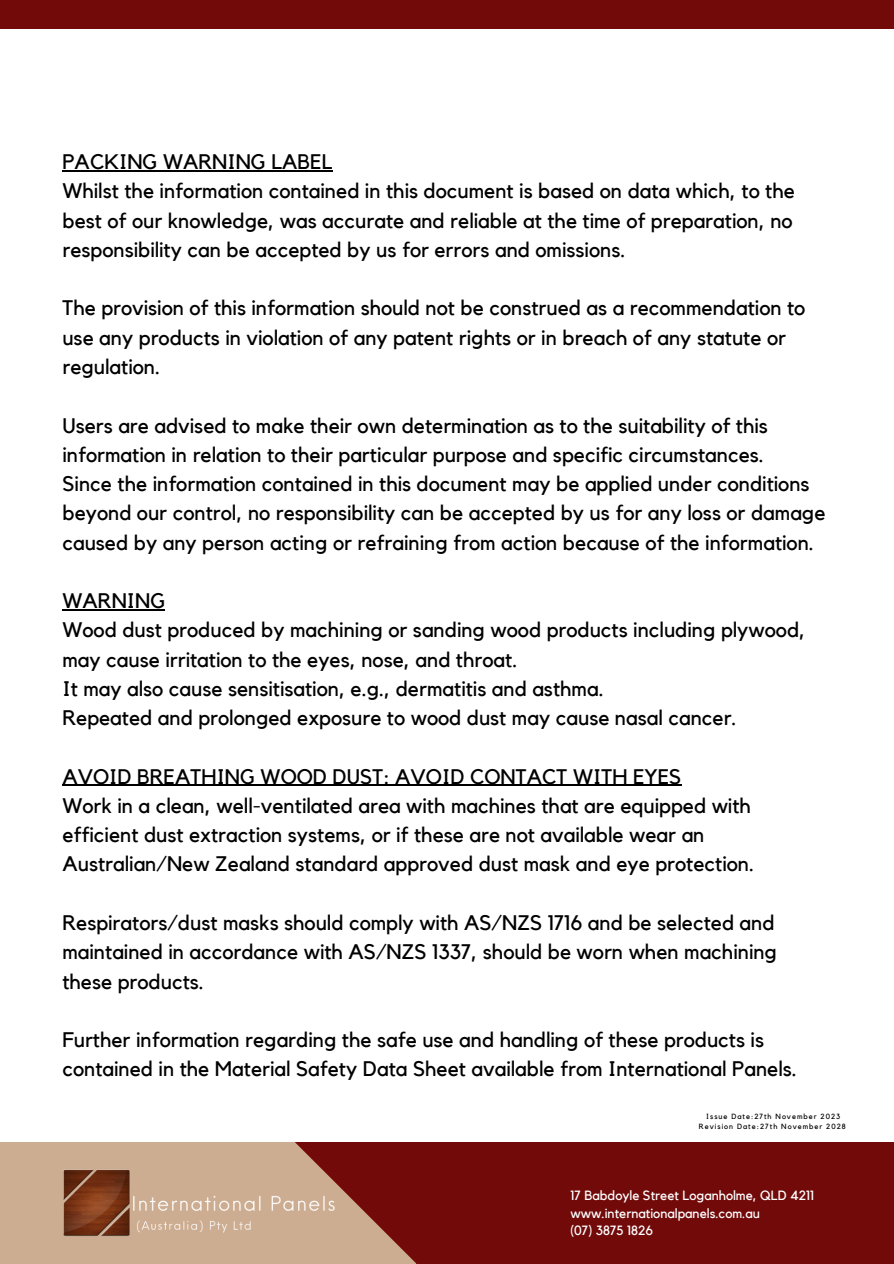
<style>
.page{position:relative;width:894px;height:1264px;background:#fff}
.page>*{position:absolute;margin:0;border:0;box-sizing:border-box;transform-origin:0 0}
.t1{font:21px/29.2px "Kollektif";color:#000}
.t2{font:13.35px "Kollektif";color:#fff}
.t3{font:7.5px "Kollektif";letter-spacing:.13em;color:#000}
</style>
<div class="page">
<div style="left:0;top:0;width:893px;height:1263px;background:#720a0a"></div>
<svg style="left:0;top:1141px;width:416px;height:122px;fill:#cdad91"></svg>
<img style="left:57px;top:1159px;width:282px;height:82px">
<div style="left:0;top:29px;width:893px;height:1112px;background:#fff"></div>
<hr style="left:62px;top:170px;width:270px;height:1px;background:#000">
<hr style="left:62px;top:609px;width:103px;height:1px;background:#000">
<hr style="left:62px;top:784px;width:619px;height:2px;background:#000">
<p class="t1" style="left:62px;top:148px;width:271px">PACKING WARNING LABEL</p>
<p class="t1" style="left:62px;top:177px;width:733px;text-align:justify">Whilst the information contained in this document is based on data which, to the best of our knowledge, was accurate and reliable at the time of preparation, no responsibility can be accepted by us for errors and omissions.</p>
<p class="t1" style="left:62px;top:294px;width:744px">The provision of this information should not be construed as a recommendation to use any products in violation of any patent rights or in breach of any statute or regulation.</p>
<p class="t1" style="left:62px;top:411px;width:706px">Users are advised to make their own determination as to the suitability of this information in relation to their particular purpose and specific circumstances.</p>
<p class="t1" style="left:62px;top:470px;width:764px">Since the information contained in this document may be applied under conditions beyond our control, no responsibility can be accepted by us for any loss or damage caused by any person acting or refraining from action because of the information.</p>
<p class="t1" style="left:62px;top:587px;width:104px">WARNING</p>
<p class="t1" style="left:62px;top:616px;width:744px">Wood dust produced by machining or sanding wood products including plywood, may cause irritation to the eyes, nose, and throat.</p>
<p class="t1" style="left:62px;top:674px;width:542px">It may also cause sensitisation, e.g., dermatitis and asthma.</p>
<p class="t1" style="left:62px;top:704px;width:675px">Repeated and prolonged exposure to wood dust may cause nasal cancer.</p>
<p class="t1" style="left:62px;top:762px;width:620px">AVOID BREATHING WOOD DUST: AVOID CONTACT WITH EYES</p>
<p class="t1" style="left:62px;top:791px;width:693px">Work in a clean, well-ventilated area with machines that are equipped with efficient dust extraction systems, or if these are not available wear an<br>Australian/New Zealand standard approved dust mask and eye protection.</p>
<p class="t1" style="left:62px;top:908px;width:716px;text-align:justify">Respirators/dust masks should comply with AS/NZS 1716 and be selected and maintained in accordance with AS/NZS 1337, should be worn when machining these products.</p>
<p class="t1" style="left:62px;top:1025px;width:735px">Further information regarding the safe use and handling of these products is contained in the Material Safety Data Sheet available from International Panels.</p>
<p class="t3" style="left:706px;top:1112px;width:135px">Issue Date:27th November 2023</p>
<p class="t3" style="left:698px;top:1122px;width:148px">Revision Date:27th November 2028</p>
<p class="t2" style="left:570px;top:1188px;width:245px">17 Babdoyle Street Loganholme, QLD 4211</p>
<p class="t2" style="left:570px;top:1206px;width:191px">www.internationalpanels.com.au</p>
<p class="t2" style="left:570px;top:1224px;width:84px">(07) 3875 1826</p>
</div>
